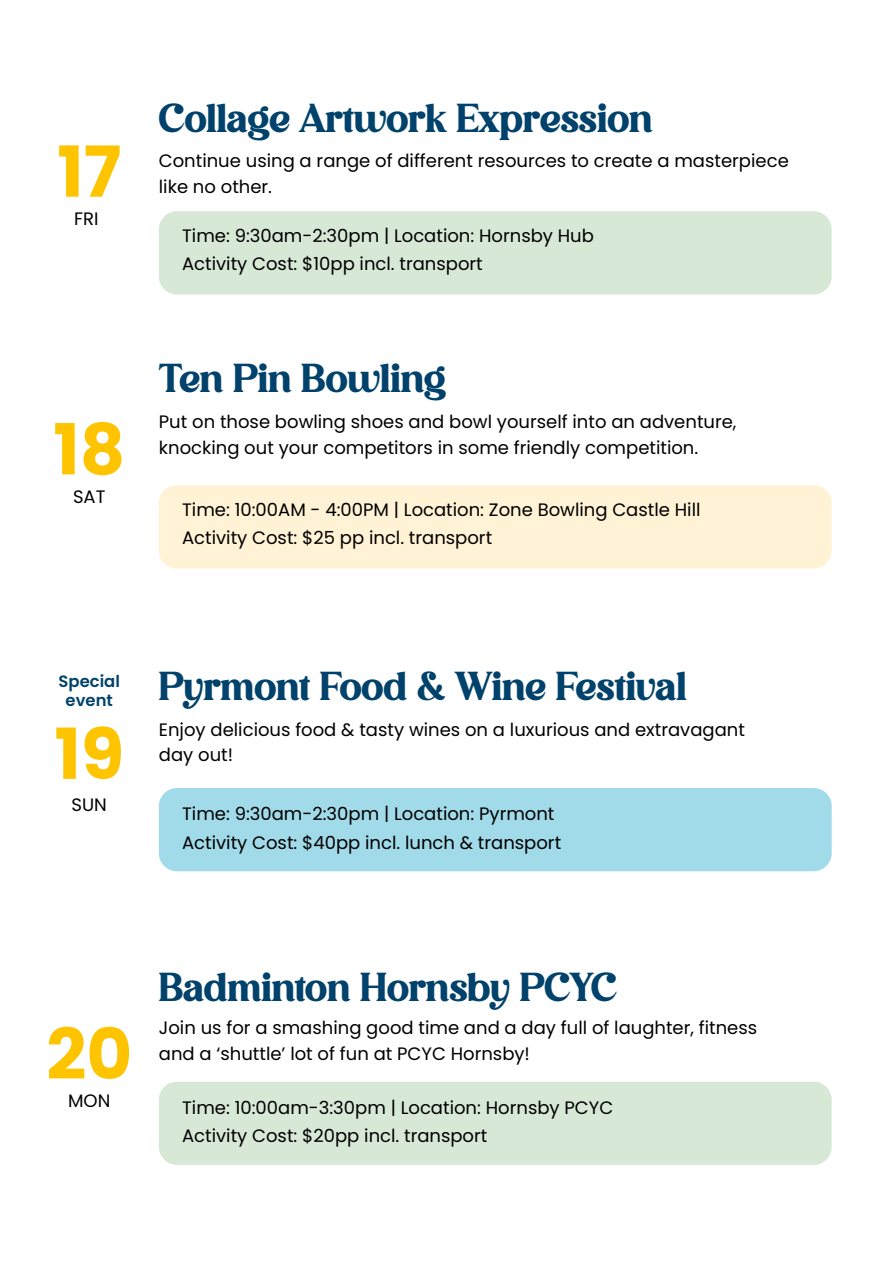
<style>
.page{position:relative;width:893px;height:1263px;background:#fff}
.page>*{position:absolute;margin:0;border:0;box-sizing:border-box;transform-origin:0 0}
.t1{font:700 70.35px "Poppins";color:#ffc400}
.t2{font:39px "Avigea";color:#00426b}
.t3{font:18px/25.5px "Poppins";color:#000}
.t4{font:600 16.35px/19.6px "Poppins";color:#00426b;text-align:center}
</style>
<div class="page">
<div style="left:159px;top:211px;width:673px;height:83px;background:#d7e8d7;border-radius:18px"></div>
<div style="left:159px;top:485px;width:673px;height:83px;background:#fff2d5;border-radius:18px"></div>
<div style="left:159px;top:1082px;width:673px;height:83px;background:#d7e8d7;border-radius:18px"></div>
<div style="left:159px;top:788px;width:673px;height:83px;background:#a1dae8;border-radius:18px"></div>
<h1 class="t1" style="left:57px;top:123px;width:66px">17</h1>
<p class="t3" style="left:74px;top:206px;width:26px">FRI</p>
<h1 class="t1" style="left:53px;top:400px;width:73px">18</h1>
<p class="t3" style="left:73px;top:484px;width:34px">SAT</p>
<h2 class="t2" style="left:159px;top:94px;width:495px">Collage Artwork Expression</h2>
<p class="t3" style="left:159px;top:148px;width:631px">Continue using a range of different resources to create a masterpiece like no other.</p>
<p class="t3" style="left:182px;top:221px;width:413px;line-height:28.5px">Time: 9:30am-2:30pm | Location: Hornsby Hub<br>Activity Cost: $10pp incl. transport</p>
<h2 class="t2" style="left:159px;top:354px;width:288px">Ten Pin Bowling</h2>
<p class="t3" style="left:159px;top:409px;width:579px">Put on those bowling shoes and bowl yourself into an adventure, knocking out your competitors in some friendly competition.</p>
<p class="t3" style="left:182px;top:495px;width:520px;line-height:28.5px">Time: 10:00AM - 4:00PM | Location: Zone Bowling Castle Hill<br>Activity Cost: $25 pp incl. transport</p>
<p class="t4" style="left:59px;top:671px;width:63px">Special event</p>
<h1 class="t1" style="left:54px;top:705px;width:71px">19</h1>
<p class="t3" style="left:72px;top:792px;width:37px">SUN</p>
<h2 class="t2" style="left:159px;top:662px;width:529px">Pyrmont Food &amp; Wine Festival</h2>
<p class="t3" style="left:159px;top:716px;width:588px">Enjoy delicious food &amp; tasty wines on a luxurious and extravagant day out!</p>
<p class="t3" style="left:182px;top:799px;width:381px;line-height:28.5px">Time: 9:30am-2:30pm | Location: Pyrmont<br>Activity Cost: $40pp incl. lunch &amp; transport</p>
<h1 class="t1" style="left:46px;top:1005px;width:87px">20</h1>
<p class="t3" style="left:68px;top:1088px;width:44px">MON</p>
<h2 class="t2" style="left:159px;top:963px;width:459px">Badminton Hornsby PCYC</h2>
<p class="t3" style="left:159px;top:1015px;width:600px">Join us for a smashing good time and a day full of laughter, fitness and a ‘shuttle’ lot of fun at PCYC Hornsby!</p>
<p class="t3" style="left:182px;top:1093px;width:433px;line-height:28.5px">Time: 10:00am-3:30pm | Location: Hornsby PCYC<br>Activity Cost: $20pp incl. transport</p>
</div>
